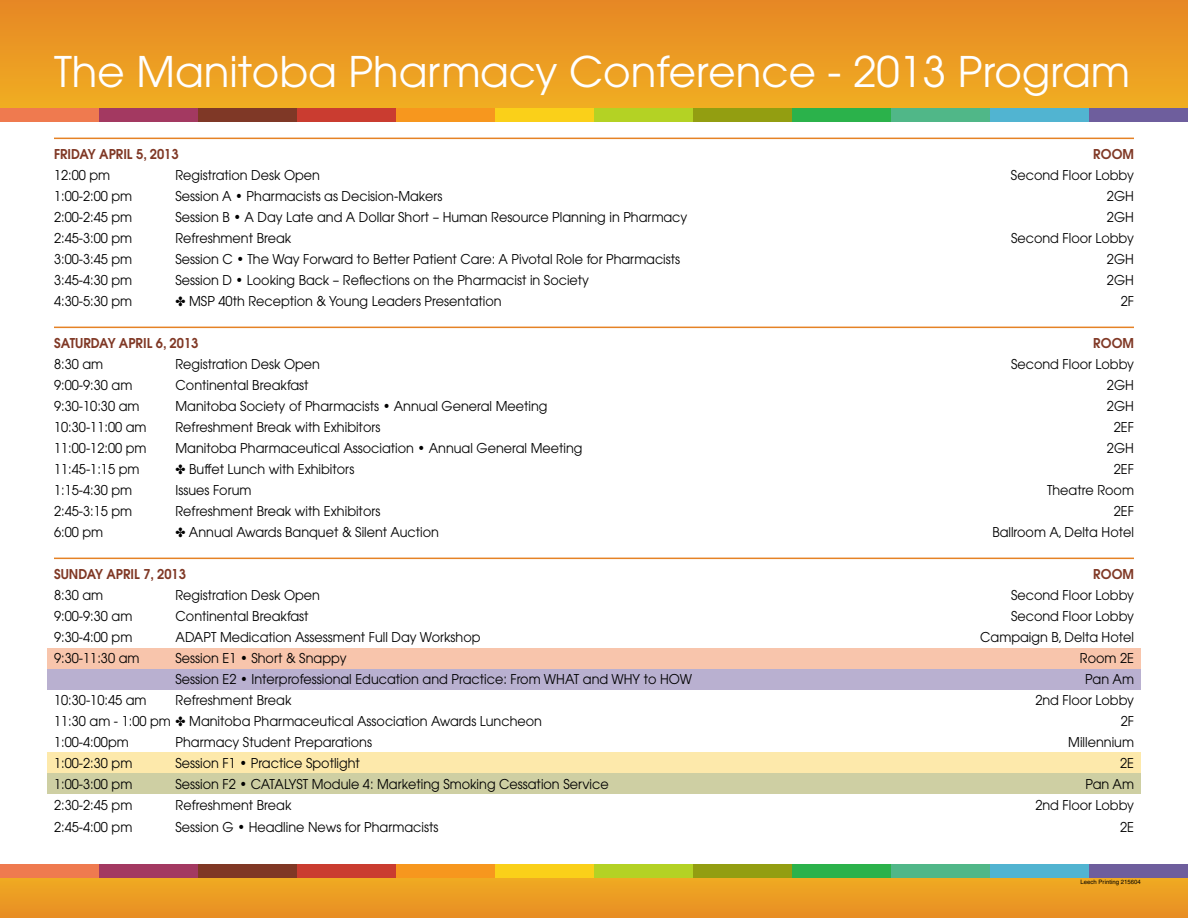
<style>
.page{position:relative;width:1188px;height:918px;background:#fff}
.page>*{position:absolute;margin:0;border:0;box-sizing:border-box;transform-origin:0 0}
.t1{font:42px "Avant Garde";color:#fff}
.t2{font:13.5px "Avant Garde";color:#000;scale:.95 1}
.t3{font:600 13.5px "Avant Garde";color:#803825;scale:.95 1}
.t4{font:6px "Helvetica";color:#000}
</style>
<div class="page">
<div style="left:0;top:0;width:1188px;height:115px;background:linear-gradient(to bottom,#e68725,#f1b021)"></div>
<svg style="left:0;top:878px;width:1188px;height:40px;background:#eb9b23"></svg>
<div style="left:0;top:108px;width:99px;height:14px;background:#ef7a4f"></div>
<div style="left:99px;top:108px;width:99px;height:14px;background:#a33961"></div>
<div style="left:198px;top:108px;width:99px;height:14px;background:#7f3826"></div>
<div style="left:297px;top:108px;width:99px;height:14px;background:#ca3c30"></div>
<div style="left:396px;top:108px;width:99px;height:14px;background:#f7971e"></div>
<div style="left:495px;top:108px;width:99px;height:14px;background:#fad019"></div>
<div style="left:594px;top:108px;width:99px;height:14px;background:#b4d224"></div>
<div style="left:693px;top:108px;width:99px;height:14px;background:#939e11"></div>
<div style="left:792px;top:108px;width:99px;height:14px;background:#2bb24b"></div>
<div style="left:891px;top:108px;width:99px;height:14px;background:#50b788"></div>
<div style="left:990px;top:108px;width:99px;height:14px;background:#51b4d1"></div>
<div style="left:1089px;top:108px;width:99px;height:14px;background:#6e5e9d"></div>
<div style="left:0;top:864px;width:99px;height:14px;background:#ef7a4f"></div>
<div style="left:99px;top:864px;width:99px;height:14px;background:#a33961"></div>
<div style="left:198px;top:864px;width:99px;height:14px;background:#803825"></div>
<div style="left:297px;top:864px;width:99px;height:14px;background:#ca3c30"></div>
<div style="left:396px;top:864px;width:99px;height:14px;background:#f7971e"></div>
<div style="left:495px;top:864px;width:99px;height:14px;background:#fad019"></div>
<div style="left:594px;top:864px;width:99px;height:14px;background:#b4d224"></div>
<div style="left:693px;top:864px;width:99px;height:14px;background:#939e11"></div>
<div style="left:792px;top:864px;width:99px;height:14px;background:#2bb24b"></div>
<div style="left:891px;top:864px;width:99px;height:14px;background:#50b788"></div>
<div style="left:990px;top:864px;width:99px;height:14px;background:#51b4d1"></div>
<div style="left:1089px;top:864px;width:99px;height:14px;background:#6e5e9d"></div>
<div style="left:47px;top:670px;width:1094px;height:20px;background:#b9b0d0"></div>
<div style="left:47px;top:752px;width:1094px;height:20px;background:#fde9ab"></div>
<div style="left:47px;top:774px;width:1094px;height:20px;background:#cecfa3"></div>
<div style="left:47px;top:648px;width:1094px;height:20px;background:#f8c5ac"></div>
<hr style="left:54px;top:138px;width:1080px;height:1px;background:#e58225">
<hr style="left:54px;top:327px;width:1080px;height:1px;background:#e58225">
<hr style="left:54px;top:558px;width:1080px;height:1px;background:#e58225">
<h1 class="t1" style="left:54px;top:47px;width:1078px">The Manitoba Pharmacy Conference - 2013 Program</h1>
<p class="t3" style="left:54px;top:146px;width:133px">FRIDAY APRIL 5, 2013</p>
<p class="t3" style="left:1093px;top:146px;width:44px">ROOM</p>
<p class="t2" style="left:54px;top:167px;width:61px">12:00 pm</p>
<p class="t2" style="left:176px;top:167px;width:154px">Registration Desk Open</p>
<p class="t2" style="left:1011px;top:167px;width:131px">Second Floor Lobby</p>
<p class="t2" style="left:54px;top:188px;width:84px">1:00-2:00 pm</p>
<p class="t2" style="left:176px;top:188px;width:283px">Session A • Pharmacists as Decision-Makers</p>
<p class="t2" style="left:1107px;top:188px;width:30px">2GH</p>
<p class="t2" style="left:54px;top:209px;width:84px">2:00-2:45 pm</p>
<p class="t2" style="left:176px;top:209px;width:540px">Session B • A Day Late and A Dollar Short – Human Resource Planning in Pharmacy</p>
<p class="t2" style="left:1107px;top:209px;width:30px">2GH</p>
<p class="t2" style="left:54px;top:230px;width:84px">2:45-3:00 pm</p>
<p class="t2" style="left:176px;top:230px;width:123px">Refreshment Break</p>
<p class="t2" style="left:1011px;top:230px;width:131px">Second Floor Lobby</p>
<p class="t2" style="left:54px;top:251px;width:84px">3:00-3:45 pm</p>
<p class="t2" style="left:176px;top:251px;width:533px">Session C • The Way Forward to Better Patient Care: A Pivotal Role for Pharmacists</p>
<p class="t2" style="left:1107px;top:251px;width:30px">2GH</p>
<p class="t2" style="left:54px;top:272px;width:84px">3:45-4:30 pm</p>
<p class="t2" style="left:176px;top:272px;width:437px">Session D • Looking Back – Reflections on the Pharmacist in Society</p>
<p class="t2" style="left:1107px;top:272px;width:30px">2GH</p>
<p class="t2" style="left:54px;top:293px;width:84px">4:30-5:30 pm</p>
<p class="t2" style="left:176px;top:293px;width:345px">✤ MSP 40th Reception &amp; Young Leaders Presentation</p>
<p class="t2" style="left:1121px;top:293px;width:16px">2F</p>
<p class="t3" style="left:54px;top:335px;width:153px">SATURDAY APRIL 6, 2013</p>
<p class="t3" style="left:1093px;top:335px;width:44px">ROOM</p>
<p class="t2" style="left:54px;top:356px;width:53px">8:30 am</p>
<p class="t2" style="left:176px;top:356px;width:154px">Registration Desk Open</p>
<p class="t2" style="left:1011px;top:356px;width:131px">Second Floor Lobby</p>
<p class="t2" style="left:54px;top:377px;width:84px">9:00-9:30 am</p>
<p class="t2" style="left:176px;top:377px;width:142px">Continental Breakfast</p>
<p class="t2" style="left:1107px;top:377px;width:30px">2GH</p>
<p class="t2" style="left:54px;top:399px;width:91px">9:30-10:30 am</p>
<p class="t2" style="left:176px;top:399px;width:393px">Manitoba Society of Pharmacists • Annual General Meeting</p>
<p class="t2" style="left:1107px;top:399px;width:30px">2GH</p>
<p class="t2" style="left:54px;top:420px;width:99px">10:30-11:00 am</p>
<p class="t2" style="left:176px;top:420px;width:217px">Refreshment Break with Exhibitors</p>
<p class="t2" style="left:1114px;top:420px;width:23px">2EF</p>
<p class="t2" style="left:54px;top:441px;width:99px">11:00-12:00 pm</p>
<p class="t2" style="left:176px;top:441px;width:430px">Manitoba Pharmaceutical Association • Annual General Meeting</p>
<p class="t2" style="left:1107px;top:441px;width:30px">2GH</p>
<p class="t2" style="left:54px;top:462px;width:91px">11:45-1:15 pm</p>
<p class="t2" style="left:176px;top:462px;width:190px">✤ Buffet Lunch with Exhibitors</p>
<p class="t2" style="left:1114px;top:462px;width:23px">2EF</p>
<p class="t2" style="left:54px;top:483px;width:84px">1:15-4:30 pm</p>
<p class="t2" style="left:176px;top:483px;width:82px">Issues Forum</p>
<p class="t2" style="left:1047px;top:483px;width:93px">Theatre Room</p>
<p class="t2" style="left:54px;top:504px;width:84px">2:45-3:15 pm</p>
<p class="t2" style="left:176px;top:504px;width:217px">Refreshment Break with Exhibitors</p>
<p class="t2" style="left:1114px;top:504px;width:23px">2EF</p>
<p class="t2" style="left:54px;top:525px;width:53px">6:00 pm</p>
<p class="t2" style="left:176px;top:525px;width:279px">✤ Annual Awards Banquet &amp; Silent Auction</p>
<p class="t2" style="left:992px;top:525px;width:151px">Ballroom A, Delta Hotel</p>
<p class="t3" style="left:54px;top:566px;width:140px">SUNDAY APRIL 7, 2013</p>
<p class="t3" style="left:1093px;top:566px;width:44px">ROOM</p>
<p class="t2" style="left:54px;top:588px;width:53px">8:30 am</p>
<p class="t2" style="left:176px;top:588px;width:154px">Registration Desk Open</p>
<p class="t2" style="left:1011px;top:588px;width:131px">Second Floor Lobby</p>
<p class="t2" style="left:54px;top:609px;width:84px">9:00-9:30 am</p>
<p class="t2" style="left:176px;top:609px;width:142px">Continental Breakfast</p>
<p class="t2" style="left:1011px;top:609px;width:131px">Second Floor Lobby</p>
<p class="t2" style="left:54px;top:630px;width:84px">9:30-4:00 pm</p>
<p class="t2" style="left:176px;top:630px;width:323px">ADAPT Medication Assessment Full Day Workshop</p>
<p class="t2" style="left:980px;top:630px;width:163px">Campaign B, Delta Hotel</p>
<p class="t2" style="left:54px;top:651px;width:91px">9:30-11:30 am</p>
<p class="t2" style="left:176px;top:651px;width:182px">Session E1 • Short &amp; Snappy</p>
<p class="t2" style="left:1080px;top:651px;width:58px">Room 2E</p>
<p class="t2" style="left:176px;top:672px;width:545px">Session E2 • Interprofessional Education and Practice: From WHAT and WHY to HOW</p>
<p class="t2" style="left:1085px;top:672px;width:53px">Pan Am</p>
<p class="t2" style="left:54px;top:693px;width:99px">10:30-10:45 am</p>
<p class="t2" style="left:176px;top:693px;width:123px">Refreshment Break</p>
<p class="t2" style="left:1035px;top:693px;width:105px">2nd Floor Lobby</p>
<p class="t2" style="left:54px;top:714px;width:515px">11:30 am - 1:00 pm ✤ Manitoba Pharmaceutical Association Awards Luncheon</p>
<p class="t2" style="left:1121px;top:714px;width:16px">2F</p>
<p class="t2" style="left:54px;top:735px;width:80px">1:00-4:00pm</p>
<p class="t2" style="left:176px;top:735px;width:208px">Pharmacy Student Preparations</p>
<p class="t2" style="left:1068px;top:735px;width:71px">Millennium</p>
<p class="t2" style="left:54px;top:756px;width:84px">1:00-2:30 pm</p>
<p class="t2" style="left:176px;top:756px;width:196px">Session F1 • Practice Spotlight</p>
<p class="t2" style="left:1120px;top:756px;width:16px">2E</p>
<p class="t2" style="left:54px;top:777px;width:84px">1:00-3:00 pm</p>
<p class="t2" style="left:176px;top:777px;width:457px">Session F2 • CATALYST Module 4: Marketing Smoking Cessation Service</p>
<p class="t2" style="left:1085px;top:777px;width:53px">Pan Am</p>
<p class="t2" style="left:54px;top:798px;width:84px">2:30-2:45 pm</p>
<p class="t2" style="left:176px;top:798px;width:123px">Refreshment Break</p>
<p class="t2" style="left:1035px;top:798px;width:105px">2nd Floor Lobby</p>
<p class="t2" style="left:54px;top:819px;width:84px">2:45-4:00 pm</p>
<p class="t2" style="left:176px;top:819px;width:278px">Session G • Headline News for Pharmacists</p>
<p class="t2" style="left:1120px;top:819px;width:16px">2E</p>
<p class="t4" style="left:1081px;top:879px;width:62px">Leech Printing 215604</p>
</div>
